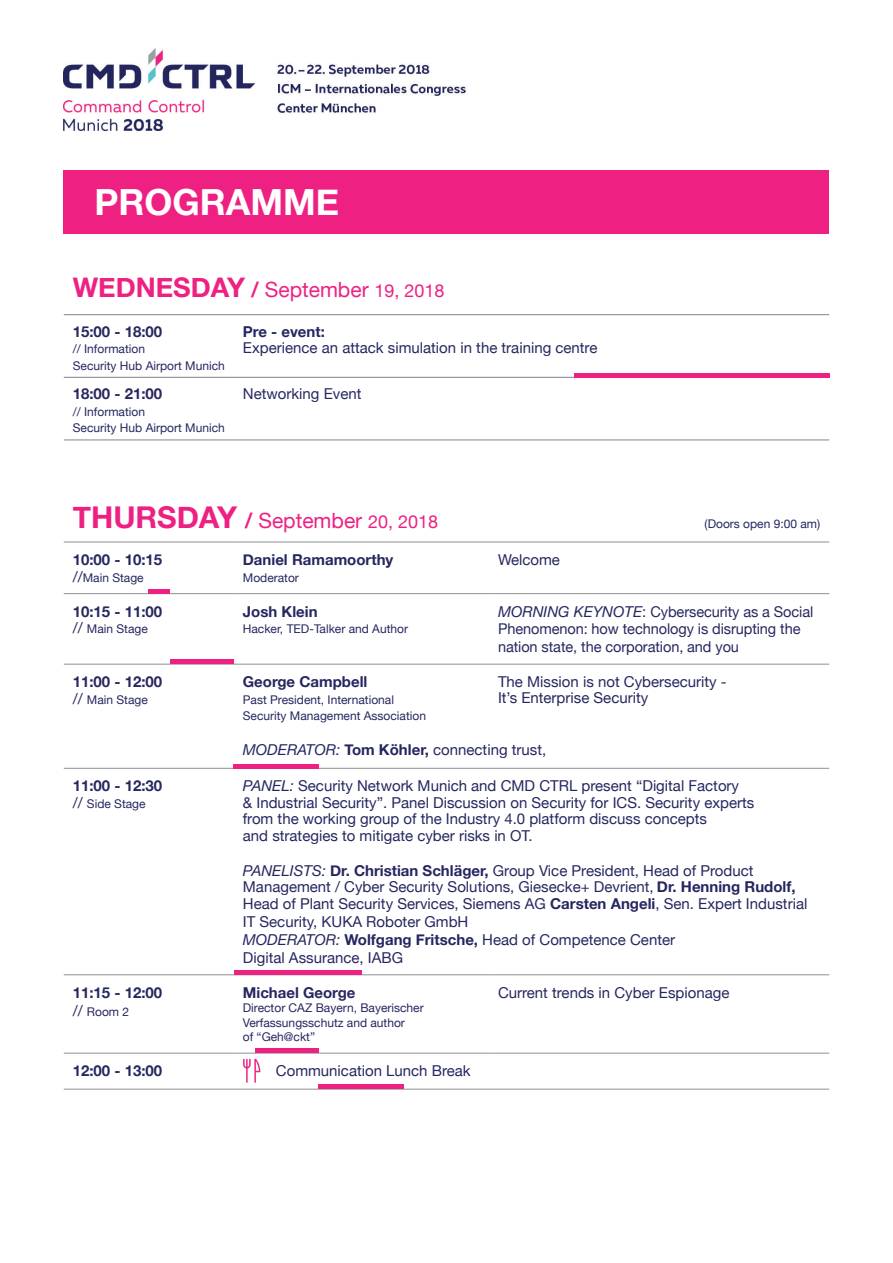
<style>
.page{position:relative;width:893px;height:1263px;background:#fff}
.page>*{position:absolute;margin:0;border:0;box-sizing:border-box;transform-origin:0 0}
.t1{font:700 36px "Helvetica Neue";color:#fff}
.t2{font:700 27px "Helvetica Neue";color:#ee2183}
.t3{font:21px "Helvetica Neue";color:#ee2183}
.t4{font:15px/16.5px "Helvetica Neue";color:#262760}
.t5{font:700 15px "Helvetica Neue";color:#262760}
.t6{font:14.85px/17.9px "Helvetica Neue";letter-spacing:-.005em;color:#262760}
.t7{font:12px/16.5px "Helvetica Neue";color:#262760}
.s1{font-size:21px}
.s2{font-weight:400;font-size:21px}
.s3{font-weight:400;font-size:18px}
.s4{font-weight:700;font-size:30px}
.s5{font-weight:700}
.s6{font-size:18px}
.s7{font-size:15px}
.s8{font-style:italic;font-size:15px}
.s9{font-style:italic}
</style>
<div class="page">
<div style="left:64px;top:170px;width:765px;height:64px;background:#ee2183"></div>
<hr style="left:64px;top:768px;width:170px;height:1px;background:#8e9092">
<hr style="left:234px;top:768px;width:255px;height:1px;background:#8e9092">
<hr style="left:489px;top:768px;width:340px;height:1px;background:#8e9092">
<hr style="left:64px;top:974px;width:170px;height:1px;background:#8e9092">
<hr style="left:234px;top:974px;width:255px;height:1px;background:#8e9092">
<hr style="left:489px;top:974px;width:340px;height:1px;background:#8e9092">
<hr style="left:64px;top:1053px;width:170px;height:1px;background:#8e9092">
<hr style="left:234px;top:1053px;width:255px;height:1px;background:#8e9092">
<hr style="left:489px;top:1053px;width:340px;height:1px;background:#8e9092">
<hr style="left:64px;top:1089px;width:170px;height:1px;background:#8e9092">
<hr style="left:234px;top:1089px;width:255px;height:1px;background:#8e9092">
<hr style="left:489px;top:1089px;width:340px;height:1px;background:#8e9092">
<hr style="left:64px;top:542px;width:170px;height:1px;background:#8e9092">
<hr style="left:234px;top:542px;width:255px;height:1px;background:#8e9092">
<hr style="left:489px;top:542px;width:340px;height:1px;background:#8e9092">
<hr style="left:64px;top:593px;width:170px;height:1px;background:#8e9092">
<hr style="left:234px;top:593px;width:255px;height:1px;background:#8e9092">
<hr style="left:489px;top:593px;width:340px;height:1px;background:#8e9092">
<hr style="left:64px;top:664px;width:170px;height:1px;background:#8e9092">
<hr style="left:234px;top:664px;width:255px;height:1px;background:#8e9092">
<hr style="left:489px;top:664px;width:340px;height:1px;background:#8e9092">
<hr style="left:64px;top:440px;width:170px;height:1px;background:#808388">
<hr style="left:234px;top:440px;width:255px;height:1px;background:#808388">
<hr style="left:489px;top:440px;width:340px;height:1px;background:#808388">
<hr style="left:64px;top:377px;width:170px;height:1px;background:#808388">
<hr style="left:234px;top:377px;width:255px;height:1px;background:#808388">
<hr style="left:489px;top:377px;width:340px;height:1px;background:#808388">
<hr style="left:64px;top:314px;width:170px;height:1px;background:#808388">
<hr style="left:234px;top:314px;width:255px;height:1px;background:#808388">
<hr style="left:489px;top:314px;width:340px;height:1px;background:#808388">
<img style="left:64px;top:49px;width:402px;height:82px">
<svg style="left:243px;top:1059px;width:17px;height:24px"></svg>
<div style="left:574px;top:373px;width:255px;height:5px;background:#ee2183"></div>
<div style="left:149px;top:589px;width:21px;height:5px;background:#ee2183"></div>
<div style="left:170px;top:659px;width:64px;height:5px;background:#ee2183"></div>
<hr style="left:234px;top:764px;width:85px;height:4px;background:#ee2183">
<hr style="left:234px;top:970px;width:127px;height:4px;background:#ee2183">
<div style="left:255px;top:1048px;width:64px;height:5px;background:#ee2183"></div>
<div style="left:319px;top:1084px;width:85px;height:5px;background:#ee2183"></div>
<h1 class="t1" style="left:95px;top:174px;width:246px">PROGRAMME</h1>
<h2 class="t2" style="left:73px;top:267px;width:373px">WEDNESDAY <span class="s1">/</span> <span class="s2">September</span> <span class="s3">19, 2018</span></h2>
<p class="t5" style="left:73px;top:320px;width:91px">15:00 - 18:00</p>
<p class="t7" style="left:73px;top:341px;width:154px">// Information<br>Security Hub Airport Munich</p>
<p class="t5" style="left:243px;top:320px;width:83px">Pre - event:</p>
<p class="t4" style="left:243px;top:341px;width:356px">Experience an attack simulation in the training centre</p>
<p class="t5" style="left:73px;top:382px;width:91px">18:00 - 21:00</p>
<p class="t7" style="left:73px;top:404px;width:154px">// Information<br>Security Hub Airport Munich</p>
<p class="t4" style="left:243px;top:386px;width:120px">Networking Event</p>
<h3 class="t3" style="left:73px;top:505px;width:367px"><span class="s4">THURSDAY</span> <span class="s5">/</span> September <span class="s6">20, 2018</span></h3>
<p class="t5" style="left:73px;top:548px;width:91px">10:00 - 10:15</p>
<p class="t7" style="left:73px;top:570px;width:72px"><span class="s7">//</span>Main Stage</p>
<p class="t5" style="left:73px;top:600px;width:91px">10:15 - 11:00</p>
<p class="t7" style="left:73px;top:621px;width:77px"><span class="s7">//</span> Main Stage</p>
<p class="t5" style="left:243px;top:548px;width:152px">Daniel Ramamoorthy</p>
<p class="t7" style="left:243px;top:570px;width:58px">Moderator</p>
<p class="t5" style="left:243px;top:600px;width:76px">Josh Klein</p>
<p class="t7" style="left:243px;top:621px;width:167px">Hacker, TED-Talker and Author</p>
<p class="t4" style="left:498px;top:552px;width:63px">Welcome</p>
<p class="t7" style="left:705px;top:516px;width:117px">(Doors open 9:00 am)</p>
<p class="t6" style="left:498px;top:603px;width:317px"><span class="s8">MORNING KEYNOTE</span><span class="s7">:</span> Cybersecurity as a Social<br>Phenomenon: how technology is disrupting the nation state, the corporation, and you</p>
<p class="t5" style="left:73px;top:670px;width:91px">11:00 - 12:00</p>
<p class="t7" style="left:73px;top:692px;width:77px"><span class="s7">//</span> Main Stage</p>
<p class="t4" style="left:498px;top:674px;width:230px">The Mission is not Cybersecurity -<br>It’s Enterprise Security</p>
<p class="t4" style="left:243px;top:743px;width:305px"><span class="s9">MODERATOR:</span> <span class="s5">Tom Köhler,</span> connecting trust,</p>
<p class="t5" style="left:243px;top:670px;width:126px">George Campbell</p>
<p class="t7" style="left:243px;top:692px;width:185px">Past President, International<br>Security Management Association</p>
<p class="t5" style="left:73px;top:774px;width:91px">11:00 - 12:30</p>
<p class="t7" style="left:73px;top:796px;width:74px"><span class="s7">//</span> Side Stage</p>
<p class="t4" style="left:243px;top:778px;width:513px"><span class="s9">PANEL:</span> Security Network Munich and CMD CTRL present “Digital Factory<br>&amp; Industrial Security”. Panel Discussion on Security for ICS. Security experts from the working group of the Industry 4.0 platform discuss concepts<br>and strategies to mitigate cyber risks in OT.</p>
<p class="t4" style="left:243px;top:863px;width:566px"><span class="s9">PANELISTS:</span> <span class="s5">Dr. Christian Schläger,</span> Group Vice President, Head of Product<br>Management / Cyber Security Solutions, Giesecke+ Devrient, <span class="s5">Dr. Henning Rudolf,<br></span>Head of Plant Security Services, Siemens AG <span class="s5">Carsten Angeli</span>, Sen. Expert Industrial</p>
<p class="t4" style="left:243px;top:913px;width:434px;line-height:18px">IT Security, KUKA Roboter GmbH<br><span class="s9">MODERATOR:</span> <span class="s5">Wolfgang Fritsche,</span> Head of Competence Center<br>Digital Assurance, IABG</p>
<p class="t5" style="left:73px;top:981px;width:91px">11:15 - 12:00</p>
<p class="t7" style="left:73px;top:1004px;width:58px"><span class="s7">//</span> Room 2</p>
<p class="t5" style="left:243px;top:981px;width:114px">Michael George</p>
<p class="t7" style="left:243px;top:1001px;width:182px;line-height:14.4px">Director CAZ Bayern, Bayerischer<br>Verfassungsschutz and author<br>of “Geh@ckt”</p>
<p class="t4" style="left:498px;top:985px;width:233px">Current trends in Cyber Espionage</p>
<p class="t5" style="left:73px;top:1059px;width:91px">12:00 - 13:00</p>
<p class="t4" style="left:276px;top:1063px;width:196px">Communication Lunch Break</p>
</div>
